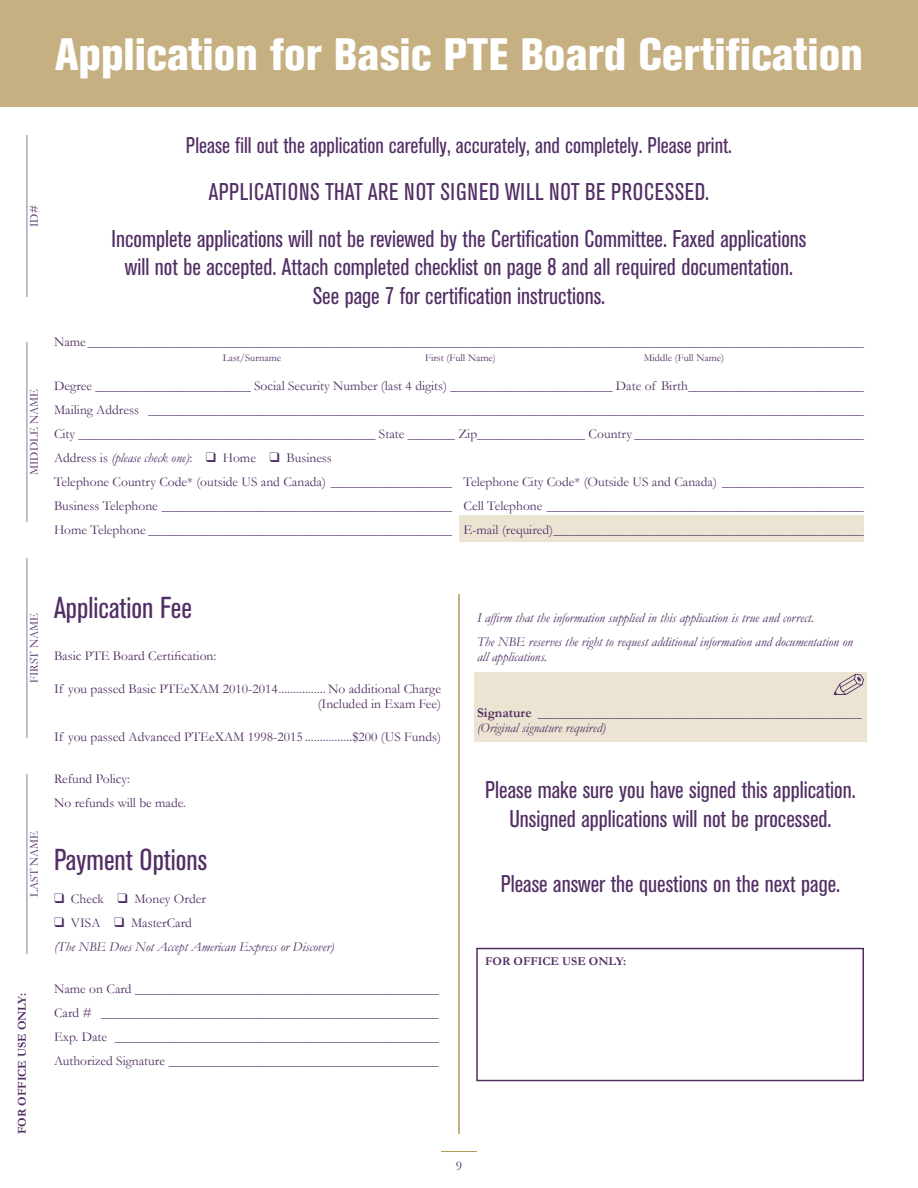
<style>
.page{position:relative;width:918px;height:1188px;background:#fff}
.page>*{position:absolute;margin:0;border:0;box-sizing:border-box;transform-origin:0 0}
.Section_Head{font:800 condensed 45px "Akzidenz Grotesk BE";color:#fff}
.Sub_1{font:condensed 30px "Akzidenz Grotesk BE";color:#522e64}
.Sub_2{font:condensed 24px/28.8px "Akzidenz Grotesk BE";color:#522e64;text-align:center}
.Sub_2-2{font:condensed 24px "Akzidenz Grotesk BE";letter-spacing:.02em;color:#522e64}
.Sub_2-3{font:condensed 22.5px "Akzidenz Grotesk BE";color:#522e64}
.Body_text{font:13.5px/15px "Garamond";color:#522e64;text-align:right}
.Body_text-2{font:italic 13.5px/15px "Garamond";color:#522e64}
.Body_text_Bold{font:700 13.5px/15px "Garamond";color:#522e64}
.Body_text-3{font:12px "Garamond";color:#522e64}
.Body_text-4{font:700 12px "Garamond";color:#522e64}
.Body_text-5{font:10.5px "Garamond";color:#522e64}
.s1{font-style:italic}
.s2{font-weight:400;font-style:italic}
</style>
<div class="page">
<hr style="left:441px;top:1151px;width:36px;height:1px;background:#b39758">
<div style="left:459px;top:516px;width:405px;height:26px;background:#ece4d2"></div>
<div style="left:0;top:0;width:918px;height:107px;background:#c6b081"></div>
<hr style="left:458px;top:594px;width:2px;height:540px;background:#b39758">
<div style="left:474px;top:672px;width:392px;height:70px;background:#ece4d2"></div>
<svg style="left:834px;top:674px;width:30px;height:21px"></svg>
<div style="left:476px;top:948px;width:388px;height:133px;border:2px solid #522e64"></div>
<p class="Section_Head" style="left:55px;top:28px;width:809px">Application for Basic PTE Board Certification</p>
<p class="Body_text-3" style="left:15px;top:297px;width:164px;rotate:-90deg">___________________________</p>
<p class="Body_text-3" style="left:27px;top:227px;width:23px;rotate:-90deg">ID#</p>
<p class="Body_text-3" style="left:15px;top:522px;width:182px;rotate:-90deg">______________________________</p>
<p class="Body_text-3" style="left:27px;top:475px;width:87px;rotate:-90deg">MIDDLE NAME</p>
<p class="Body_text-3" style="left:15px;top:738px;width:182px;rotate:-90deg">______________________________</p>
<p class="Body_text-3" style="left:27px;top:683px;width:71px;rotate:-90deg">FIRST NAME</p>
<p class="Body_text-3" style="left:15px;top:954px;width:182px;rotate:-90deg">______________________________</p>
<p class="Body_text-3" style="left:27px;top:897px;width:68px;rotate:-90deg">LAST NAME</p>
<p class="Body_text-4" style="left:15px;top:1134px;width:142px;rotate:-90deg">FOR OFFICE USE ONLY:</p>
<p class="Sub_2-3" style="left:186px;top:133px;width:548px">Please fill out the application carefully, accurately, and completely. Please print.</p>
<p class="Sub_2-2" style="left:209px;top:178px;width:502px">APPLICATIONS THAT ARE NOT SIGNED WILL NOT BE PROCESSED.</p>
<p class="Sub_2" style="left:112px;top:224px;width:696px">Incomplete applications will not be reviewed by the Certification Committee. Faxed applications will not be accepted. Attach completed checklist on page 8 and all required documentation.<br>See page 7 for certification instructions.</p>
<p class="Body_text" style="left:54px;top:334px;width:811px">Name ___________________________________________________________________________________________________________________</p>
<p class="Body_text-5" style="left:223px;top:352px;width:60px">Last/Surname</p>
<p class="Body_text-5" style="left:425px;top:352px;width:72px">First (Full Name)</p>
<p class="Body_text-5" style="left:644px;top:352px;width:82px">Middle (Full Name)</p>
<p class="Body_text" style="left:54px;top:378px;width:812px">Degree _______________________ Social Security Number (last 4 digits) ________________________ Date of Birth__________________________</p>
<p class="Body_text" style="left:54px;top:402px;width:811px">Mailing Address __________________________________________________________________________________________________________</p>
<p class="Body_text" style="left:54px;top:426px;width:812px">City ____________________________________________ State _______ Zip________________ Country __________________________________</p>
<p class="Body_text" style="left:54px;top:450px;width:279px">Address is <span class="s1">(please check one)</span>: ❑ Home ❑ Business</p>
<p class="Body_text" style="left:54px;top:474px;width:812px">Telephone Country Code* (outside US and Canada) __________________ Telephone City Code* (Outside US and Canada) _____________________</p>
<p class="Body_text" style="left:54px;top:498px;width:812px">Business Telephone ___________________________________________ Cell Telephone _______________________________________________</p>
<p class="Body_text" style="left:54px;top:522px;width:811px">Home Telephone _____________________________________________ E-mail (required)______________________________________________</p>
<p class="Sub_1" style="left:54px;top:591px;width:140px">Application Fee</p>
<p class="Body_text" style="left:54px;top:648px;width:164px">Basic PTE Board Certification:</p>
<p class="Body_text" style="left:54px;top:681px;width:389px">If you passed Basic PTEeXAM 2010-2014................ No additional Charge (Included in Exam Fee)</p>
<p class="Body_text" style="left:54px;top:729px;width:389px">If you passed Advanced PTEeXAM 1998-2015 ................$200 (US Funds)</p>
<p class="Body_text" style="left:54px;top:771px;width:78px">Refund Policy:</p>
<p class="Body_text" style="left:54px;top:795px;width:134px">No refunds will be made.</p>
<p class="Sub_1" style="left:54px;top:843px;width:155px">Payment Options</p>
<p class="Body_text" style="left:54px;top:891px;width:153px">❑ Check ❑ Money Order</p>
<p class="Body_text" style="left:54px;top:915px;width:140px">❑ VISA ❑ MasterCard</p>
<p class="Body_text-2" style="left:54px;top:939px;width:282px">(The NBE Does Not Accept American Express or Discover)</p>
<p class="Body_text" style="left:54px;top:981px;width:386px">Name on Card _____________________________________________</p>
<p class="Body_text" style="left:54px;top:1005px;width:386px">Card # __________________________________________________</p>
<p class="Body_text" style="left:54px;top:1029px;width:386px">Exp. Date ________________________________________________</p>
<p class="Body_text" style="left:54px;top:1053px;width:386px">Authorized Signature ________________________________________</p>
<p class="Body_text-2" style="left:477px;top:610px;width:339px">I affirm that the information supplied in this application is true and correct.</p>
<p class="Body_text-2" style="left:477px;top:634px;width:377px">The NBE reserves the right to request additional information and documentation on all applications.</p>
<p class="Body_text_Bold" style="left:477px;top:705px;width:386px">Signature ________________________________________________ <span class="s2">(Original signature required)</span></p>
<p class="Sub_2" style="left:485px;top:776px;width:372px">Please make sure you have signed this application.<br>Unsigned applications will not be processed.</p>
<p class="Sub_2" style="left:501px;top:870px;width:341px">Please answer the questions on the next page.</p>
<p class="Body_text-4" style="left:485px;top:954px;width:142px">FOR OFFICE USE ONLY:</p>
<p class="Body_text" style="left:456px;top:1158px;width:8px">9</p>
</div>
